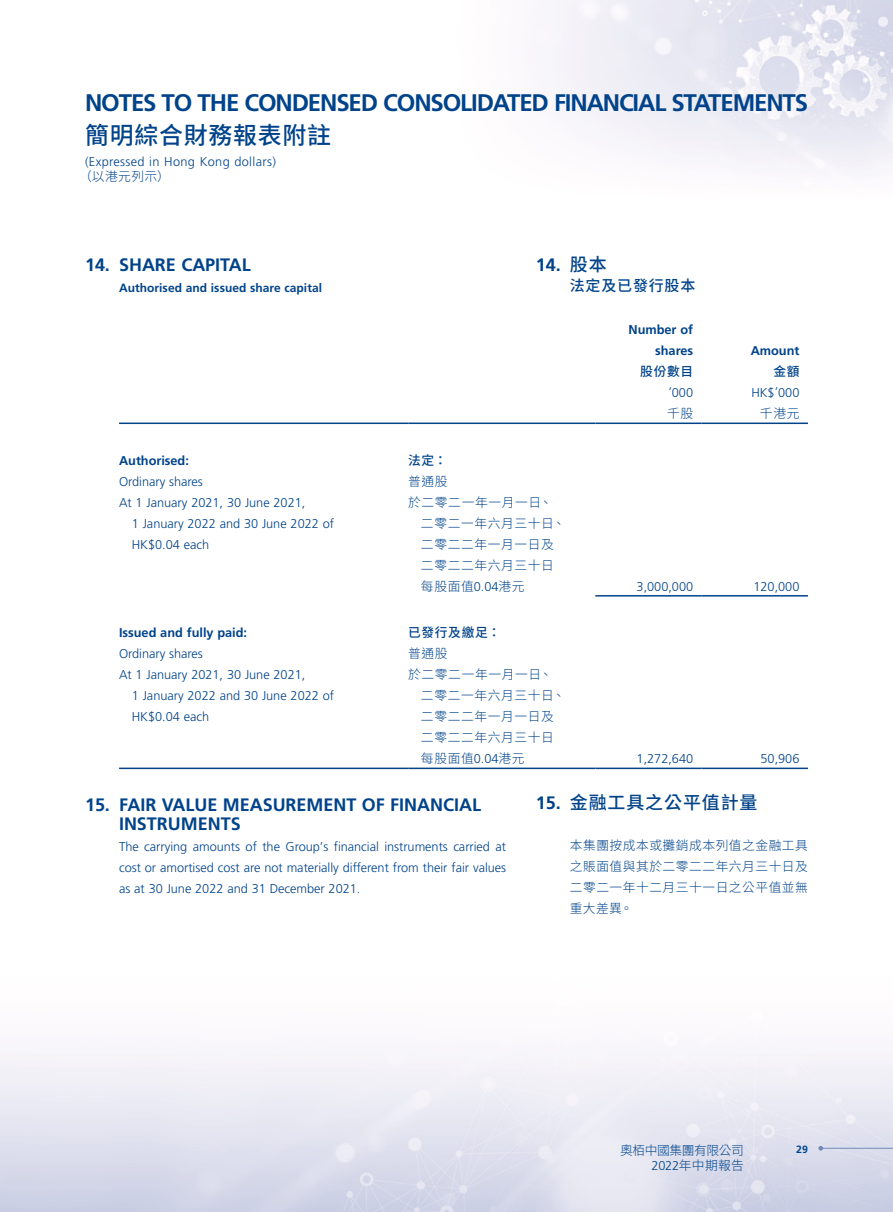
<style>
.page{position:relative;width:893px;height:1212px;background:#fff}
.page>*{position:absolute;margin:0;border:0;box-sizing:border-box;transform-origin:0 0}
.t1{font:700 24px "Frutiger LT Std";letter-spacing:-.045em;color:#00438a}
.t2{font:500 24px "Source Han Sans TC";letter-spacing:.03em;color:#00438a}
.t3{font:700 18px/19.5px "Frutiger LT Std";color:#00438a}
.t4{font:500 18px "Source Han Sans TC";letter-spacing:.05em;color:#00438a}
.t5{font:500 15px "Source Han Sans TC";letter-spacing:.055em;color:#00438a}
.t6{font:300 12.75px/21px "Frutiger LT Std";color:#00438a}
.t7{font:300 12.75px/21px "Source Han Sans TC";letter-spacing:.05em;color:#00438a}
.t8{font:700 12.75px/21px "Frutiger LT Std";color:#00438a;text-align:right}
.t9{font:300 12.75px "Frutiger LT Std";letter-spacing:.03em;color:#00438a}
.t10{font:500 12.75px "Source Han Sans TC";letter-spacing:.05em;color:#00438a}
.t11{font:300 12.75px "Source Han Sans TC";letter-spacing:-.03em;color:#00438a}
.t12{font:700 12px "Frutiger LT Std";letter-spacing:.005em;color:#00438a}
.t13{font:700 10.5px "Frutiger LT Std";color:#00438a}
.s1{font-family:"Source Han Sans TC";font-weight:500}
.s2{font-family:"Frutiger LT Std"}
.s3{font-family:"Frutiger LT Std";font-weight:700}
</style>
<div class="page">
<img style="left:553px;top:0;width:340px;height:170px">
<svg style="left:818px;top:1146px;width:5px;height:4px"></svg>
<hr style="left:820px;top:1148px;width:73px;height:1px;background:#7488b9">
<hr style="left:119px;top:422px;width:289px;height:2px;background:#00438a">
<hr style="left:408px;top:422px;width:187px;height:2px;background:#00438a">
<hr style="left:595px;top:422px;width:107px;height:2px;background:#00438a">
<hr style="left:702px;top:422px;width:106px;height:2px;background:#00438a">
<hr style="left:595px;top:595px;width:107px;height:1px;background:#00438a">
<hr style="left:702px;top:595px;width:106px;height:1px;background:#00438a">
<hr style="left:119px;top:767px;width:289px;height:2px;background:#00438a">
<hr style="left:408px;top:767px;width:187px;height:2px;background:#00438a">
<hr style="left:595px;top:767px;width:107px;height:2px;background:#00438a">
<hr style="left:702px;top:767px;width:106px;height:2px;background:#00438a">
<h1 class="t1" style="left:85px;top:89px;width:725px">NOTES TO THE CONDENSED CONSOLIDATED FINANCIAL STATEMENTS</h1>
<h1 class="t2" style="left:85px;top:121px;width:248px">簡明綜合財務報表附註</h1>
<p class="t9" style="left:85px;top:154px;width:192px">(Expressed in Hong Kong dollars)</p>
<p class="t7" style="left:79px;top:166px;width:92px">（以港元列示）</p>
<h2 class="t3" style="left:85px;top:255px;width:167px">14. SHARE CAPITAL</h2>
<p class="t12" style="left:119px;top:281px;width:205px">Authorised and issued share capital</p>
<h2 class="t3" style="left:536px;top:255px;width:72px">14. <span class="s1">股本</span></h2>
<p class="t5" style="left:570px;top:277px;width:127px">法定及已發行股本</p>
<p class="t8" style="left:628px;top:319px;width:66px">Number of shares</p>
<p class="t8" style="left:751px;top:340px;width:50px">Amount</p>
<p class="t10" style="left:640px;top:364px;width:54px">股份數目</p>
<p class="t10" style="left:773px;top:364px;width:28px">金額</p>
<p class="t6" style="left:668px;top:382px;width:26px">‘000</p>
<p class="t6" style="left:751px;top:382px;width:50px">HK$’000</p>
<p class="t7" style="left:667px;top:403px;width:28px">千股</p>
<p class="t7" style="left:760px;top:403px;width:41px">千港元</p>
<p class="t8" style="left:119px;top:450px;width:71px">Authorised:</p>
<p class="t10" style="left:408px;top:453px;width:40px">法定：</p>
<p class="t6" style="left:119px;top:471px;width:85px">Ordinary shares</p>
<p class="t7" style="left:408px;top:471px;width:41px">普通股</p>
<p class="t6" style="left:132px;top:492px;width:204px;text-indent:-13px">At 1 January 2021, 30 June 2021,<br>1 January 2022 and 30 June 2022 of<br>HK$0.04 each</p>
<p class="t7" style="left:421px;top:492px;width:146px;text-indent:-13px">於二零二一年一月一日、二零二一年六月三十日、二零二二年一月一日及二零二二年六月三十日每股面值<span class="s2">0.04</span>港元</p>
<p class="t8" style="left:119px;top:622px;width:130px">Issued and fully paid:</p>
<p class="t10" style="left:408px;top:625px;width:94px">已發行及繳足：</p>
<p class="t6" style="left:119px;top:643px;width:85px">Ordinary shares</p>
<p class="t7" style="left:408px;top:643px;width:41px">普通股</p>
<p class="t6" style="left:132px;top:664px;width:204px;text-indent:-13px">At 1 January 2021, 30 June 2021,<br>1 January 2022 and 30 June 2022 of<br>HK$0.04 each</p>
<p class="t7" style="left:421px;top:664px;width:146px;text-indent:-13px">於二零二一年一月一日、二零二一年六月三十日、二零二二年一月一日及二零二二年六月三十日每股面值<span class="s2">0.04</span>港元</p>
<p class="t6" style="left:637px;top:576px;width:58px">3,000,000</p>
<p class="t6" style="left:753px;top:576px;width:47px">120,000</p>
<p class="t6" style="left:637px;top:748px;width:58px">1,272,640</p>
<p class="t6" style="left:761px;top:748px;width:40px">50,906</p>
<h2 class="t3" style="left:119px;top:795px;width:363px;text-indent:-34px">15. FAIR VALUE MEASUREMENT OF FINANCIAL<br>INSTRUMENTS</h2>
<p class="t6" style="left:119px;top:836px;width:389px;text-align:justify">The carrying amounts of the Group’s financial instruments carried at cost or amortised cost are not materially different from their fair values as at 30 June 2022 and 31 December 2021.</p>
<h2 class="t4" style="left:536px;top:792px;width:223px"><span class="s3">15.</span> 金融工具之公平值計量</h2>
<p class="t7" style="left:570px;top:835px;width:240px;text-align:justify">本集團按成本或攤銷成本列值之金融工具之賬面值與其於二零二二年六月三十日及二零二一年十二月三十一日之公平值並無重大差異。</p>
<p class="t11" style="left:620px;top:1143px;width:125px">奧栢中國集團有限公司</p>
<p class="t13" style="left:796px;top:1143px;width:13px">29</p>
<p class="t7" style="left:652px;top:1155px;width:94px"><span class="s2">2022</span>年中期報告</p>
</div>
